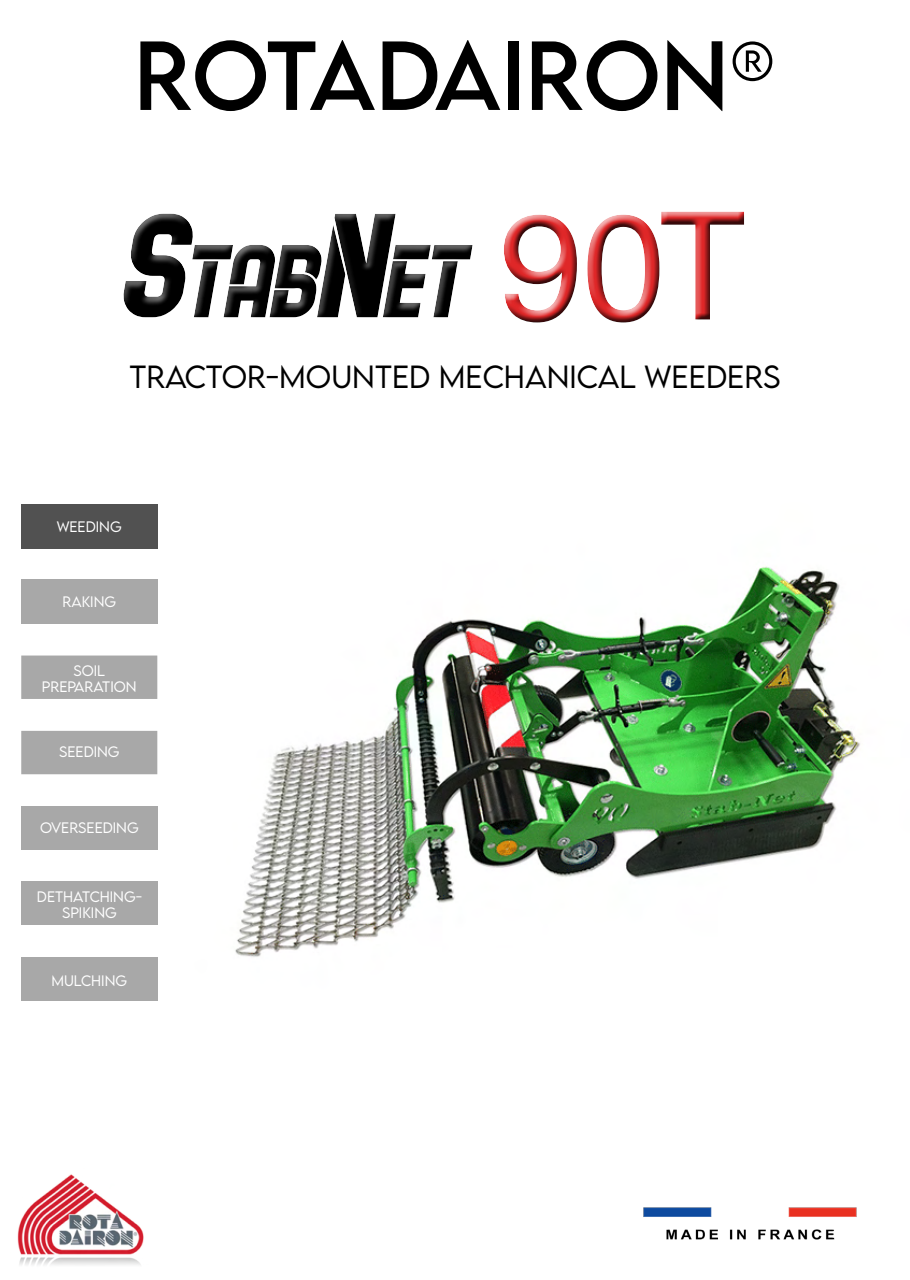
<style>
.page{position:relative;width:910px;height:1280px;background:#fff}
.page>*{position:absolute;margin:0;border:0;box-sizing:border-box;transform-origin:0 0}
.t1{font:150px "Swiss 721 BT";color:#df2728}
.t2{font:87px "LEMONMILK";color:#000}
.t3{font:300 28.5px "LEMONMILK";color:#000}
.t4{font:300 13.5px "LEMONMILK";color:#fff}
</style>
<div class="page">
<img style="left:235px;top:566px;width:625px;height:391px">
<div style="left:21px;top:655px;width:136px;height:44px;background:#a8a8a8"></div>
<div style="left:21px;top:881px;width:136px;height:44px;background:#a8a8a8"></div>
<div style="left:21px;top:806px;width:136px;height:43px;background:#a8a8a8"></div>
<div style="left:21px;top:957px;width:136px;height:43px;background:#a8a8a8"></div>
<div style="left:21px;top:731px;width:136px;height:43px;background:#a8a8a8"></div>
<div style="left:21px;top:580px;width:136px;height:44px;background:#a8a8a8"></div>
<div style="left:21px;top:504px;width:136px;height:45px;background:#515151"></div>
<img style="left:643px;top:1207px;width:214px;height:33px">
<img style="left:17px;top:1174px;width:127px;height:91px">
<div style="left:119px;top:208px;width:363px;height:120px;background:#000;opacity:.75"></div>
<div style="left:503px;top:207px;width:247px;height:122px;background:#000;opacity:.75"></div>
<p class="t2" style="left:134px;top:19px;width:644px">ROTADAIRON®</p>
<h1 class="t1" style="left:499px;top:175px;width:247px">90T</h1>
<p class="t3" style="left:129px;top:358px;width:38px">TRACTOR</p>
<p class="t3" style="left:266px;top:358px;width:107px">-MOUNTED</p>
<p class="t3" style="left:439px;top:358px;width:48px">MECHAN</p>
<p class="t3" style="left:569px;top:358px;width:28px">ICAL</p>
<p class="t3" style="left:645px;top:358px;width:21px">WEEDERS</p>
<p class="t4" style="left:57px;top:517px;width:67px">WEEDING</p>
<p class="t4" style="left:63px;top:593px;width:55px">RAKING</p>
<p class="t4" style="left:73px;top:662px;width:33px">SOIL</p>
<p class="t4" style="left:42px;top:678px;width:96px">PREPARATION</p>
<p class="t4" style="left:59px;top:743px;width:62px">SEEDING</p>
<p class="t4" style="left:40px;top:819px;width:100px">OVERSEEDING</p>
<p class="t4" style="left:37px;top:888px;width:107px">DETHATCHING-</p>
<p class="t4" style="left:62px;top:904px;width:44px">SPIKING</p>
<p class="t4" style="left:51px;top:972px;width:32px">MULCH</p>
<p class="t4" style="left:101px;top:972px;width:15px">ING</p>
</div>
